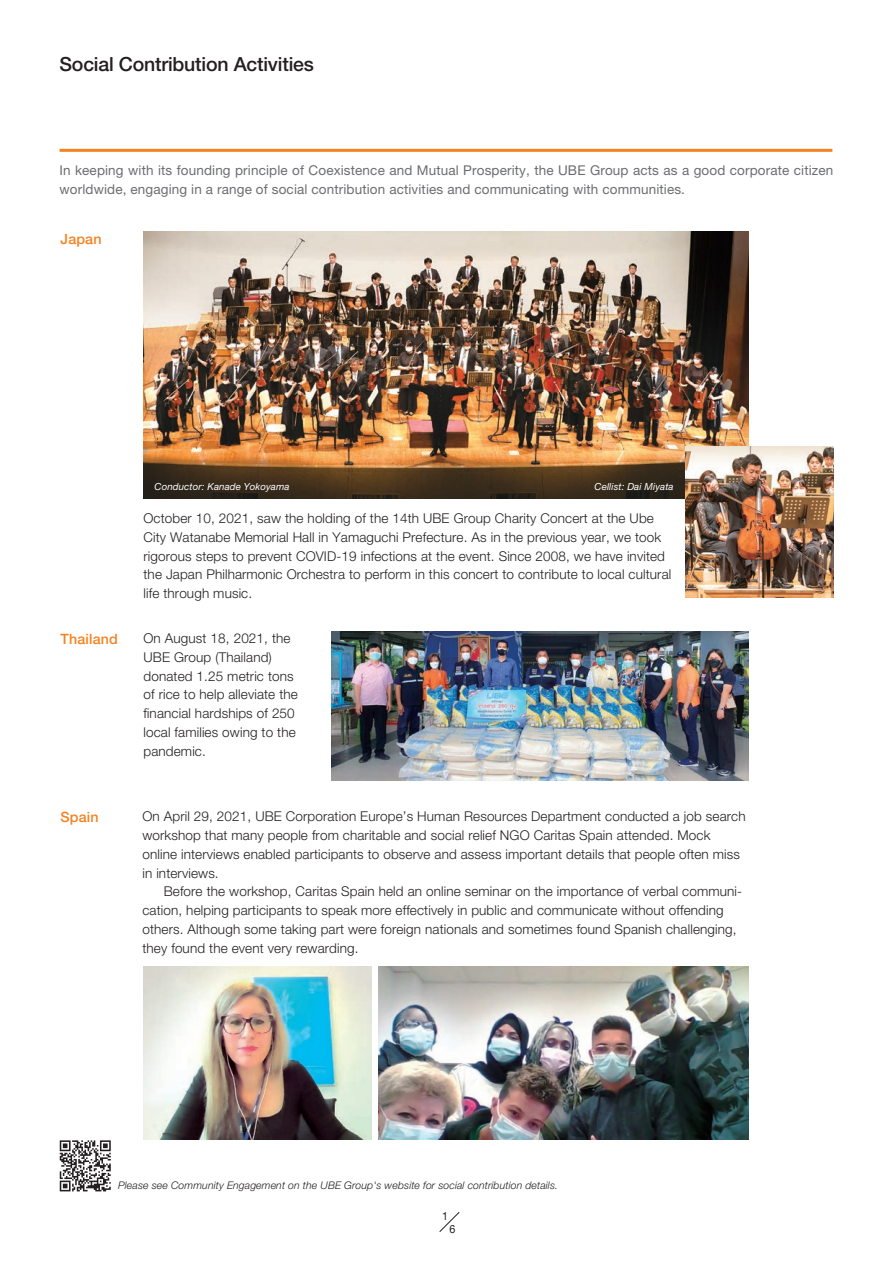
<style>
.page{position:relative;width:893px;height:1263px;background:#fff}
.page>*{position:absolute;margin:0;border:0;box-sizing:border-box;transform-origin:0 0}
.t1{font:500 19.5px "Helvetica Neue LT Std";letter-spacing:-.01em;color:#231f20}
.t2{font:500 14.25px "Helvetica Neue LT Std";letter-spacing:.01em;color:#f58220}
.t3{font:300 13.5px/18.8px "Helvetica Neue LT Std";letter-spacing:.01em;color:#231f20}
.t4{font:13.5px/18.8px "Helvetica Neue LT Std";letter-spacing:.01em;color:#6c6d70}
.t5{font:11.25px "Helvetica Neue LT Std";color:#231f20;scale:.95 1}
.t6{font:italic 300 10.5px "Helvetica Neue LT Std";letter-spacing:.01em;color:#231f20}
.t7{font:italic 9.75px "Helvetica Neue LT Std";letter-spacing:.01em;color:#fff}
</style>
<div class="page">
<svg style="left:439px;top:1212px;width:21px;height:20px"></svg>
<img style="left:144px;top:232px;width:604px;height:266px">
<img style="left:685px;top:446px;width:148px;height:151px">
<img style="left:332px;top:632px;width:416px;height:149px">
<img style="left:379px;top:967px;width:369px;height:172px">
<img style="left:144px;top:967px;width:228px;height:172px">
<hr style="left:60px;top:149px;width:772px;height:3px;background:#f58220">
<svg style="left:60px;top:1140px;width:51px;height:51px"></svg>
<h1 class="t1" style="left:60px;top:53px;width:256px">Social Contribution Activities</h1>
<p class="t4" style="left:60px;top:161px;width:775px">In keeping with its founding principle of Coexistence and Mutual Prosperity, the UBE Group acts as a good corporate citizen worldwide, engaging in a range of social contribution activities and communicating with communities.</p>
<p class="t2" style="left:61px;top:230px;width:42px">Japan</p>
<p class="t2" style="left:61px;top:630px;width:59px">Thailand</p>
<p class="t2" style="left:61px;top:808px;width:40px">Spain</p>
<p class="t7" style="left:155px;top:480px;width:136px">Conductor: Kanade Yokoyama</p>
<p class="t7" style="left:594px;top:480px;width:81px">Cellist: Dai Miyata</p>
<p class="t3" style="left:144px;top:509px;width:529px">October 10, 2021, saw the holding of the 14th UBE Group Charity Concert at the Ube City Watanabe Memorial Hall in Yamaguchi Prefecture. As in the previous year, we took rigorous steps to prevent COVID-19 infections at the event. Since 2008, we have invited the Japan Philharmonic Orchestra to perform in this concert to contribute to local cultural life through music.</p>
<p class="t3" style="left:144px;top:629px;width:156px">On August 18, 2021, the<br>UBE Group (Thailand) donated 1.25 metric tons of rice to help alleviate the financial hardships of 250 local families owing to the pandemic.</p>
<p class="t3" style="left:142px;top:807px;width:605px">On April 29, 2021, UBE Corporation Europe’s Human Resources Department conducted a job search workshop that many people from charitable and social relief NGO Caritas Spain attended. Mock online interviews enabled participants to observe and assess important details that people often miss in interviews.</p>
<p class="t3" style="left:142px;top:882px;width:601px;text-indent:21px">Before the workshop, Caritas Spain held an online seminar on the importance of verbal communi&shy;cation, helping participants to speak more effectively in public and communicate without offending others. Although some taking part were foreign nationals and sometimes found Spanish challenging, they found the event very rewarding.</p>
<p class="t6" style="left:118px;top:1179px;width:441px">Please see Community Engagement on the UBE Group's website for social contribution details.</p>
<p class="t5" style="left:442px;top:1209px;width:8px">1</p>
<p class="t5" style="left:450px;top:1222px;width:8px">6</p>
</div>
